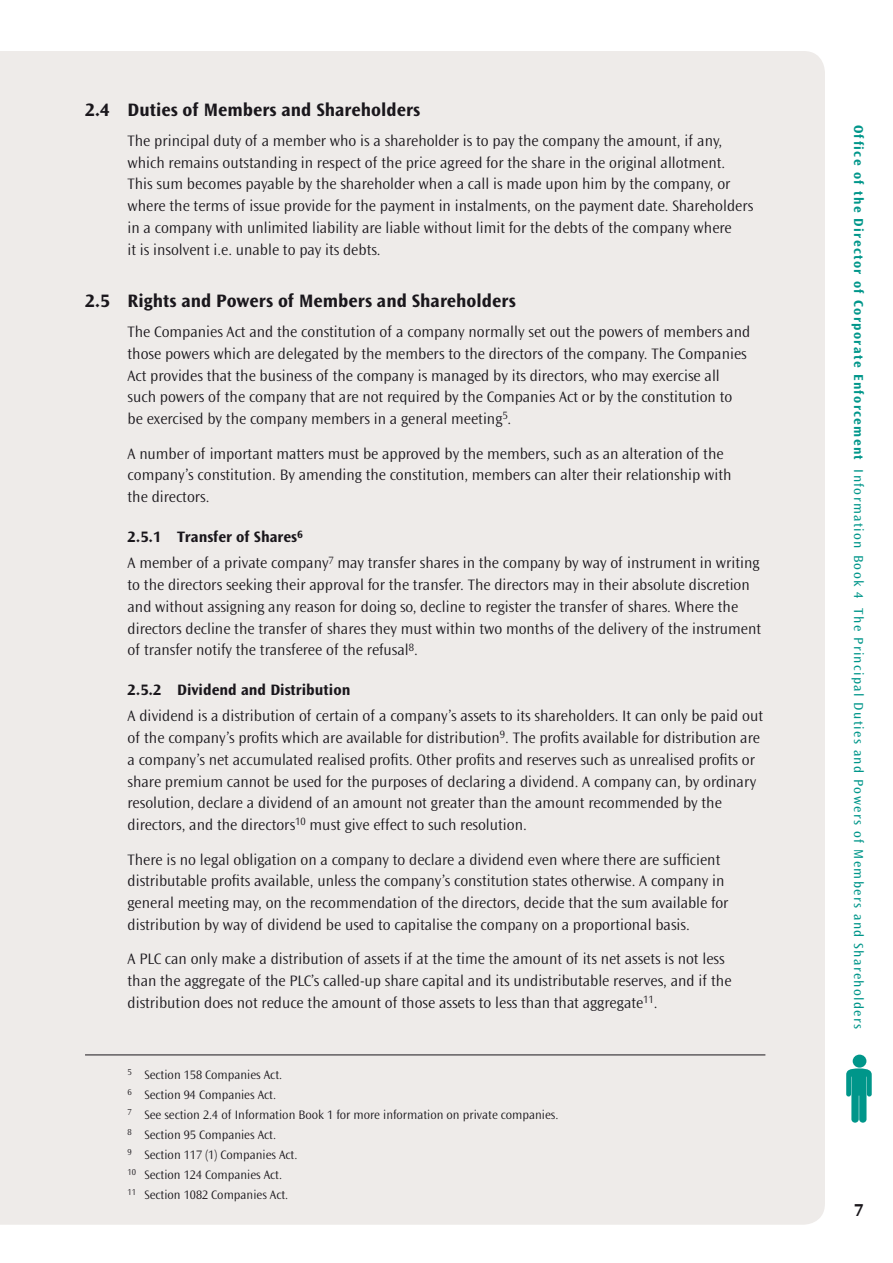
<style>
.page{position:relative;width:893px;height:1263px;background:#fff}
.page>*{position:absolute;margin:0;border:0;box-sizing:border-box;transform-origin:0 0}
.Head_00{font:700 18.75px "Ocean Sans Std";color:#1a171c}
.t1{font:700 18px "Ocean Sans Std";color:#1a171c}
.Bodytext_10__3{font:300 15.75px/21.8px "Ocean Sans Std";color:#1a171c}
.Head_000{font:700 15.75px "Ocean Sans Std";color:#1a171c}
.t2{font:13.5px "Ocean Sans Std";letter-spacing:.1em;color:#00968a}
.Footies{font:300 12.75px "Ocean Sans Std";color:#1a171c}
.s1{font-weight:700}
</style>
<div class="page">
<div style="left:0;top:51px;width:825px;height:1174px;background:#eeebe9"></div>
<hr style="left:85px;top:1054px;width:680px;height:1px;background:#1a171c">
<svg style="left:846px;top:1068px;width:26px;height:55px"></svg>
<div style="left:853px;top:1054px;width:13px;height:13px;background:#00968a;border-radius:50%"></div>
<p class="Head_00" style="left:85px;top:99px;width:337px">2.4 Duties of Members and Shareholders</p>
<p class="Bodytext_10__3" style="left:128px;top:130px;width:627px">The principal duty of a member who is a shareholder is to pay the company the amount, if any, which remains outstanding in respect of the price agreed for the share in the original allotment.<br>This sum becomes payable by the shareholder when a call is made upon him by the company, or where the terms of issue provide for the payment in instalments, on the payment date. Shareholders in a company with unlimited liability are liable without limit for the debts of the company where<br>it is insolvent i.e. unable to pay its debts.</p>
<p class="Head_00" style="left:85px;top:290px;width:432px">2.5 Rights and Powers of Members and Shareholders</p>
<p class="Bodytext_10__3" style="left:128px;top:321px;width:624px">The Companies Act and the constitution of a company normally set out the powers of members and those powers which are delegated by the members to the directors of the company. The Companies Act provides that the business of the company is managed by its directors, who may exercise all such powers of the company that are not required by the Companies Act or by the constitution to be exercised by the company members in a general meeting<sup>5</sup>.</p>
<p class="Bodytext_10__3" style="left:128px;top:443px;width:605px">A number of important matters must be approved by the members, such as an alteration of the company’s constitution. By amending the constitution, members can alter their relationship with the directors.</p>
<p class="Head_000" style="left:128px;top:528px;width:177px">2.5.1 Transfer of Shares<sup>6</sup></p>
<p class="Bodytext_10__3" style="left:128px;top:552px;width:635px">A member of a private company<sup>7</sup> may transfer shares in the company by way of instrument in writing to the directors seeking their approval for the transfer. The directors may in their absolute discretion and without assigning any reason for doing so, decline to register the transfer of shares. Where the directors decline the transfer of shares they must within two months of the delivery of the instrument of transfer notify the transferee of the refusal<sup>8</sup>.</p>
<p class="Head_000" style="left:128px;top:681px;width:224px">2.5.2 Dividend and Distribution</p>
<p class="Bodytext_10__3" style="left:128px;top:705px;width:637px">A dividend is a distribution of certain of a company’s assets to its shareholders. It can only be paid out of the company’s profits which are available for distribution<sup>9</sup>. The profits available for distribution are a company’s net accumulated realised profits. Other profits and reserves such as unrealised profits or share premium cannot be used for the purposes of declaring a dividend. A company can, by ordinary resolution, declare a dividend of an amount not greater than the amount recommended by the directors, and the directors<sup>10</sup> must give effect to such resolution.</p>
<p class="Bodytext_10__3" style="left:128px;top:849px;width:602px">There is no legal obligation on a company to declare a dividend even where there are sufficient distributable profits available, unless the company’s constitution states otherwise. A company in general meeting may, on the recommendation of the directors, decide that the sum available for distribution by way of dividend be used to capitalise the company on a proportional basis.</p>
<p class="Bodytext_10__3" style="left:128px;top:948px;width:605px">A PLC can only make a distribution of assets if at the time the amount of its net assets is not less than the aggregate of the PLC’s called-up share capital and its undistributable reserves, and if the distribution does not reduce the amount of those assets to less than that aggregate<sup>11</sup>.</p>
<p class="Footies" style="left:128px;top:1068px;width:156px"><sup>5</sup> Section 158 Companies Act.</p>
<p class="Footies" style="left:128px;top:1088px;width:150px"><sup>6</sup> Section 94 Companies Act.</p>
<p class="Footies" style="left:128px;top:1108px;width:432px"><sup>7</sup> See section 2.4 of Information Book 1 for more information on private companies.</p>
<p class="Footies" style="left:128px;top:1128px;width:150px"><sup>8</sup> Section 95 Companies Act.</p>
<p class="Footies" style="left:128px;top:1148px;width:171px"><sup>9</sup> Section 117 (1) Companies Act.</p>
<p class="Footies" style="left:128px;top:1168px;width:156px"><sup>10</sup> Section 124 Companies Act.</p>
<p class="Footies" style="left:128px;top:1188px;width:162px"><sup>11</sup> Section 1082 Companies Act.</p>
<p class="t2" style="left:866px;top:125px;width:906px;rotate:90deg"><span class="s1">Office of the Director of Corporate Enforcement</span> Information Book 4 The Principal Duties and Powers of Members and Shareholders</p>
<p class="t1" style="left:854px;top:1200px;width:11px">7</p>
</div>
